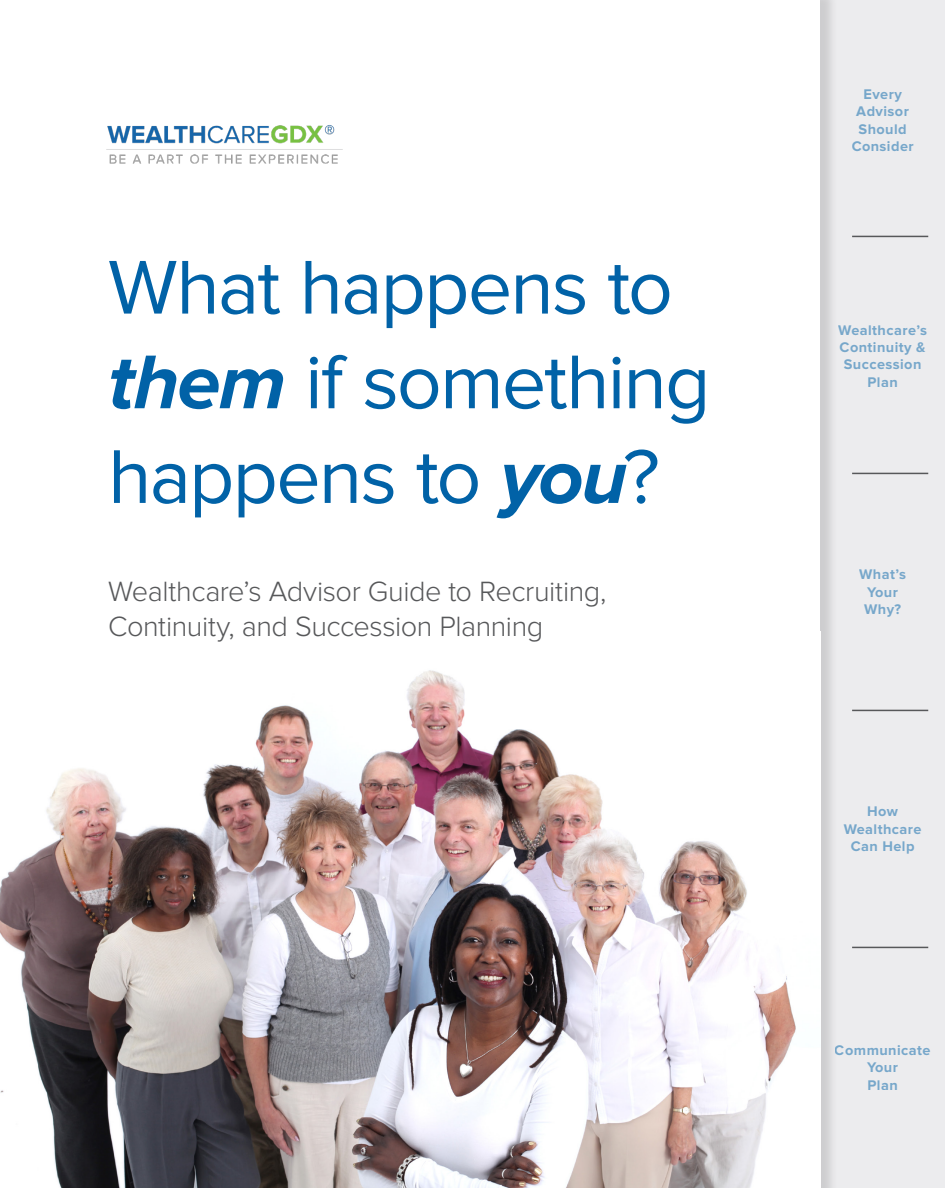
<style>
.page{position:relative;width:945px;height:1188px;background:#ececee}
.page>*{position:absolute;margin:0;border:0;box-sizing:border-box;transform-origin:0 0}
.t1{font:78.9px/94.7px "Proxima Nova";letter-spacing:-.025em;color:#0162a7}
.t2{font:300 28.95px/34.7px "Proxima Nova";letter-spacing:-.015em;color:#57585a}
.t3{font:700 14.55px/17.4px "Proxima Nova";letter-spacing:.03em;color:#0162a7;text-align:center}
.s1{font-weight:700;font-style:italic}
</style>
<div class="page">
<div style="left:0;top:0;width:838px;height:1188px;background:#231f20;opacity:.15"></div>
<div style="left:0;top:0;width:820px;height:1188px;background:#fff"></div>
<img style="left:106px;top:125px;width:237px;height:39px">
<img style="left:0;top:670px;width:796px;height:518px">
<hr style="left:852px;top:947px;width:76px;height:1px;background:#57585a">
<hr style="left:852px;top:710px;width:76px;height:1px;background:#57585a">
<hr style="left:852px;top:473px;width:76px;height:1px;background:#57585a">
<hr style="left:852px;top:236px;width:76px;height:1px;background:#57585a">
<p class="t1" style="left:108px;top:243px;width:604px">What happens to <span class="s1">them</span> if something happens to <span class="s1">you</span>?</p>
<p class="t2" style="left:108px;top:576px;width:500px">Wealthcare’s Advisor Guide to Recruiting,<br>Continuity, and Succession Planning</p>
<p class="t3" style="left:852px;top:86px;width:64px">Every<br>Advisor<br>Should<br>Consider</p>
<p class="t3" style="left:838px;top:322px;width:90px">Wealthcare’s<br>Continuity &amp;<br>Succession<br>Plan</p>
<p class="t3" style="left:859px;top:567px;width:48px">What’s<br>Your<br>Why?</p>
<p class="t3" style="left:844px;top:804px;width:79px">How<br>Wealthcare<br>Can Help</p>
<p class="t3" style="left:835px;top:1042px;width:97px">Communicate<br>Your<br>Plan</p>
</div>
